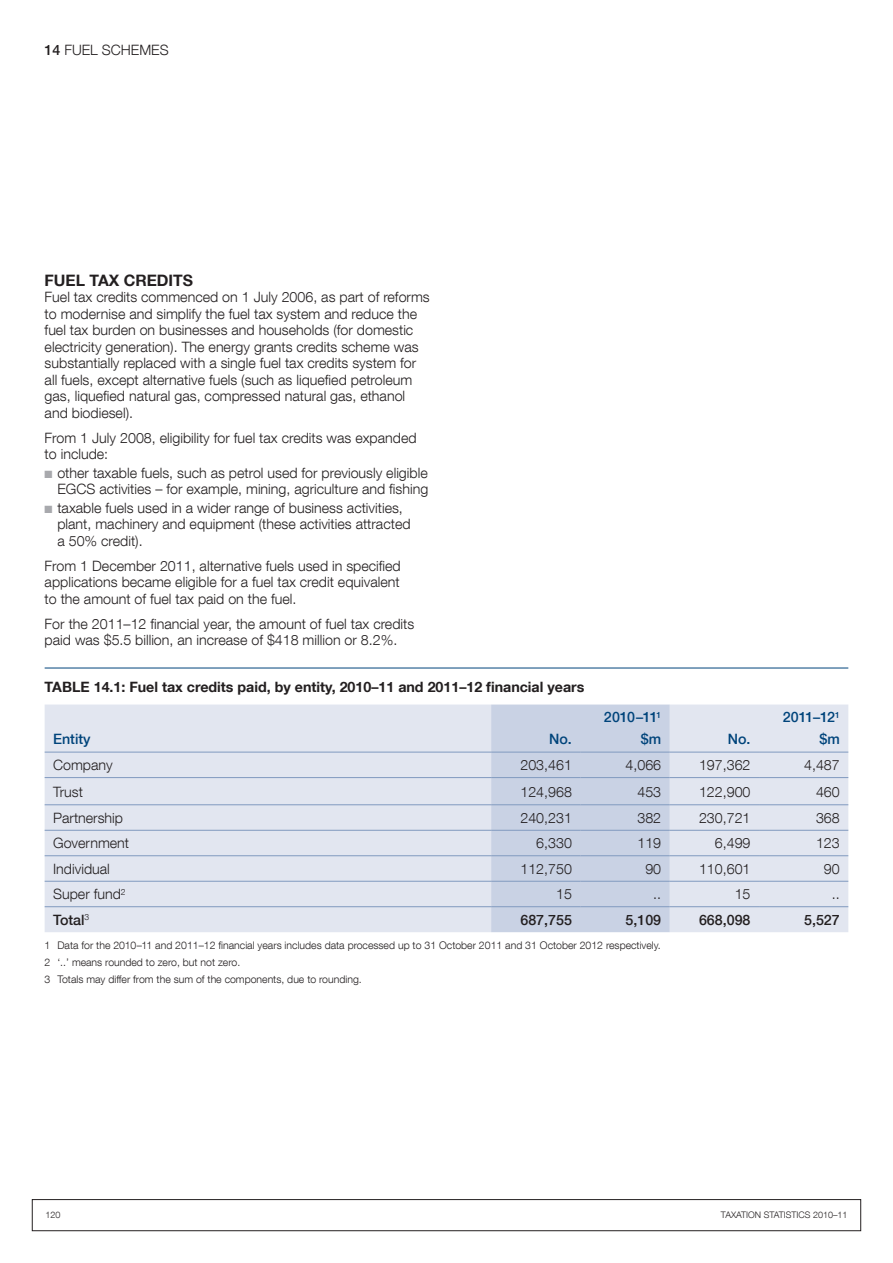
<style>
.page{position:relative;width:893px;height:1263px;background:#fff}
.page>*{position:absolute;margin:0;border:0;box-sizing:border-box;transform-origin:0 0}
.Subhead_1{font:700 15.75px "Helvetica Neue LT Com";color:#231f20}
.Body{font:300 14.25px/16.5px "Helvetica Neue LT Com";color:#231f20}
.Bullet_1_space_after{font:300 14.25px/16.5px "Helvetica Neue LT Com";color:#231f20}
.Bullet_1{font:300 14.25px/16.5px "Helvetica Neue LT Com";color:#231f20;text-align:right}
.Table_body_right{font:300 14.25px "Helvetica Neue LT Com";color:#231f20}
.Item_head{font:700 14.25px "Helvetica Neue LT Com";color:#231f20}
.Table_body{font:300 14.25px "Helvetica Neue LT Com";color:#231f20}
.Table_column_head_ri{font:500 14.25px "Helvetica Neue LT Com";color:#00447b}
.Table_body_right-2{font:500 14.25px "Helvetica Neue LT Com";color:#231f20}
.Table_column_head{font:500 14.25px "Helvetica Neue LT Com";color:#00447b}
.Table_body-2{font:500 14.25px "Helvetica Neue LT Com";color:#231f20}
.Footnote{font:300 10.5px "Helvetica Neue LT Com";color:#231f20}
.Footnote__space_afte{font:300 10.5px "Helvetica Neue LT Com";color:#231f20}
.t1{font:300 9px "Helvetica Neue LT Com";color:#231f20}
.s1{font-weight:500}
.s2{color:#a8a9ad}
</style>
<div class="page">
<div style="left:32px;top:1199px;width:829px;height:32px;border:1px solid #231f20"></div>
<hr style="left:45px;top:668px;width:803px;height:1px;background:#00447b">
<div style="left:45px;top:704px;width:803px;height:228px;background:#e2e6f0"></div>
<div style="left:491px;top:704px;width:179px;height:228px;background:#c9d2e4"></div>
<hr style="left:45px;top:752px;width:446px;height:1px;background:#819abf">
<hr style="left:491px;top:752px;width:89px;height:1px;background:#819abf">
<hr style="left:580px;top:752px;width:90px;height:1px;background:#819abf">
<hr style="left:670px;top:752px;width:89px;height:1px;background:#819abf">
<hr style="left:759px;top:752px;width:89px;height:1px;background:#819abf">
<hr style="left:45px;top:777px;width:446px;height:1px;background:#819abf">
<hr style="left:491px;top:777px;width:89px;height:1px;background:#819abf">
<hr style="left:580px;top:777px;width:90px;height:1px;background:#819abf">
<hr style="left:670px;top:777px;width:89px;height:1px;background:#819abf">
<hr style="left:759px;top:777px;width:89px;height:1px;background:#819abf">
<hr style="left:45px;top:804px;width:446px;height:1px;background:#819abf">
<hr style="left:491px;top:804px;width:89px;height:1px;background:#819abf">
<hr style="left:580px;top:804px;width:90px;height:1px;background:#819abf">
<hr style="left:670px;top:804px;width:89px;height:1px;background:#819abf">
<hr style="left:759px;top:804px;width:89px;height:1px;background:#819abf">
<hr style="left:45px;top:830px;width:446px;height:1px;background:#819abf">
<hr style="left:491px;top:830px;width:89px;height:1px;background:#819abf">
<hr style="left:580px;top:830px;width:90px;height:1px;background:#819abf">
<hr style="left:670px;top:830px;width:89px;height:1px;background:#819abf">
<hr style="left:759px;top:830px;width:89px;height:1px;background:#819abf">
<hr style="left:45px;top:855px;width:446px;height:1px;background:#819abf">
<hr style="left:491px;top:855px;width:89px;height:1px;background:#819abf">
<hr style="left:580px;top:855px;width:90px;height:1px;background:#819abf">
<hr style="left:670px;top:855px;width:89px;height:1px;background:#819abf">
<hr style="left:759px;top:855px;width:89px;height:1px;background:#819abf">
<hr style="left:45px;top:881px;width:446px;height:1px;background:#819abf">
<hr style="left:491px;top:881px;width:89px;height:1px;background:#819abf">
<hr style="left:580px;top:881px;width:90px;height:1px;background:#819abf">
<hr style="left:670px;top:881px;width:89px;height:1px;background:#819abf">
<hr style="left:759px;top:881px;width:89px;height:1px;background:#819abf">
<hr style="left:45px;top:906px;width:446px;height:1px;background:#819abf">
<hr style="left:491px;top:906px;width:89px;height:1px;background:#819abf">
<hr style="left:580px;top:906px;width:90px;height:1px;background:#819abf">
<hr style="left:670px;top:906px;width:89px;height:1px;background:#819abf">
<hr style="left:759px;top:906px;width:89px;height:1px;background:#819abf">
<p class="Body" style="left:45px;top:41px;width:125px"><span class="s1">14</span> FUEL SCHEMES</p>
<p class="Subhead_1" style="left:45px;top:270px;width:150px">FUEL TAX CREDITS</p>
<p class="Body" style="left:45px;top:288px;width:387px">Fuel tax credits commenced on 1 July 2006, as part of reforms to modernise and simplify the fuel tax system and reduce the fuel tax burden on businesses and households (for domestic electricity generation). The energy grants credits scheme was substantially replaced with a single fuel tax credits system for all fuels, except alternative fuels (such as liquefied petroleum gas, liquefied natural gas, compressed natural gas, ethanol and biodiesel).</p>
<p class="Body" style="left:45px;top:429px;width:373px">From 1 July 2008, eligibility for fuel tax credits was expanded to include:</p>
<p class="Bullet_1" style="left:45px;top:464px;width:385px"><span class="s2">■</span> other taxable fuels, such as petrol used for previously eligible<br>EGCS activities – for example, mining, agriculture and fishing</p>
<p class="Bullet_1_space_after" style="left:57px;top:499px;width:355px;text-indent:-13px"><span class="s2">■</span> taxable fuels used in a wider range of business activities, plant, machinery and equipment (these activities attracted a 50% credit).</p>
<p class="Body" style="left:45px;top:557px;width:358px;text-align:justify">From 1 December 2011, alternative fuels used in specified applications became eligible for a fuel tax credit equivalent to the amount of fuel tax paid on the fuel.</p>
<p class="Body" style="left:45px;top:615px;width:371px">For the 2011–12 financial year, the amount of fuel tax credits paid was $5.5 billion, an increase of $418 million or 8.2%.</p>
<p class="Item_head" style="left:45px;top:678px;width:541px">TABLE 14.1: Fuel tax credits paid, by entity, 2010–11 and 2011–12 financial years</p>
<p class="Table_column_head" style="left:53px;top:731px;width:39px">Entity</p>
<p class="Table_column_head_ri" style="left:604px;top:709px;width:59px">2010–11<sup>1</sup></p>
<p class="Table_column_head_ri" style="left:783px;top:709px;width:59px">2011–12<sup>1</sup></p>
<p class="Table_column_head_ri" style="left:549px;top:731px;width:24px">No.</p>
<p class="Table_column_head_ri" style="left:641px;top:731px;width:22px">$m</p>
<p class="Table_column_head_ri" style="left:728px;top:731px;width:24px">No.</p>
<p class="Table_column_head_ri" style="left:819px;top:731px;width:22px">$m</p>
<p class="Table_body" style="left:53px;top:756px;width:61px">Company</p>
<p class="Table_body_right" style="left:520px;top:756px;width:53px">203,461</p>
<p class="Table_body_right" style="left:626px;top:756px;width:37px">4,066</p>
<p class="Table_body_right" style="left:699px;top:756px;width:53px">197,362</p>
<p class="Table_body_right" style="left:804px;top:756px;width:37px">4,487</p>
<p class="Table_body" style="left:53px;top:783px;width:31px">Trust</p>
<p class="Table_body_right" style="left:520px;top:783px;width:53px">124,968</p>
<p class="Table_body_right" style="left:637px;top:783px;width:25px">453</p>
<p class="Table_body_right" style="left:699px;top:783px;width:53px">122,900</p>
<p class="Table_body_right" style="left:816px;top:783px;width:25px">460</p>
<p class="Table_body" style="left:53px;top:809px;width:71px">Partnership</p>
<p class="Table_body_right" style="left:520px;top:809px;width:53px">240,231</p>
<p class="Table_body_right" style="left:637px;top:809px;width:25px">382</p>
<p class="Table_body_right" style="left:699px;top:809px;width:53px">230,721</p>
<p class="Table_body_right" style="left:816px;top:809px;width:25px">368</p>
<p class="Table_body" style="left:53px;top:834px;width:78px">Government</p>
<p class="Table_body_right" style="left:536px;top:834px;width:37px">6,330</p>
<p class="Table_body_right" style="left:637px;top:834px;width:25px">119</p>
<p class="Table_body_right" style="left:715px;top:834px;width:37px">6,499</p>
<p class="Table_body_right" style="left:816px;top:834px;width:25px">123</p>
<p class="Table_body" style="left:53px;top:860px;width:58px">Individual</p>
<p class="Table_body_right" style="left:520px;top:860px;width:53px">112,750</p>
<p class="Table_body_right" style="left:645px;top:860px;width:17px">90</p>
<p class="Table_body_right" style="left:699px;top:860px;width:53px">110,601</p>
<p class="Table_body_right" style="left:824px;top:860px;width:17px">90</p>
<p class="Table_body" style="left:53px;top:885px;width:74px">Super fund<sup>2</sup></p>
<p class="Table_body_right" style="left:556px;top:885px;width:17px">15</p>
<p class="Table_body_right" style="left:653px;top:885px;width:9px">..</p>
<p class="Table_body_right" style="left:735px;top:885px;width:17px">15</p>
<p class="Table_body_right" style="left:832px;top:885px;width:9px">..</p>
<p class="Table_body-2" style="left:53px;top:911px;width:38px">Total<sup>3</sup></p>
<p class="Table_body_right-2" style="left:520px;top:911px;width:53px">687,755</p>
<p class="Table_body_right-2" style="left:626px;top:911px;width:37px">5,109</p>
<p class="Table_body_right-2" style="left:699px;top:911px;width:53px">668,098</p>
<p class="Table_body_right-2" style="left:804px;top:911px;width:37px">5,527</p>
<p class="Footnote" style="left:45px;top:939px;width:618px">1 Data for the 2010–11 and 2011–12 financial years includes data processed up to 31 October 2011 and 31 October 2012 respectively.</p>
<p class="Footnote" style="left:45px;top:956px;width:197px">2 ‘..’ means rounded to zero, but not zero.</p>
<p class="Footnote__space_afte" style="left:45px;top:973px;width:319px">3 Totals may differ from the sum of the components, due to rounding.</p>
<p class="t1" style="left:45px;top:1210px;width:17px">120</p>
<p class="t1" style="left:721px;top:1210px;width:128px">Taxatio n statistics 2010–11</p>
</div>
